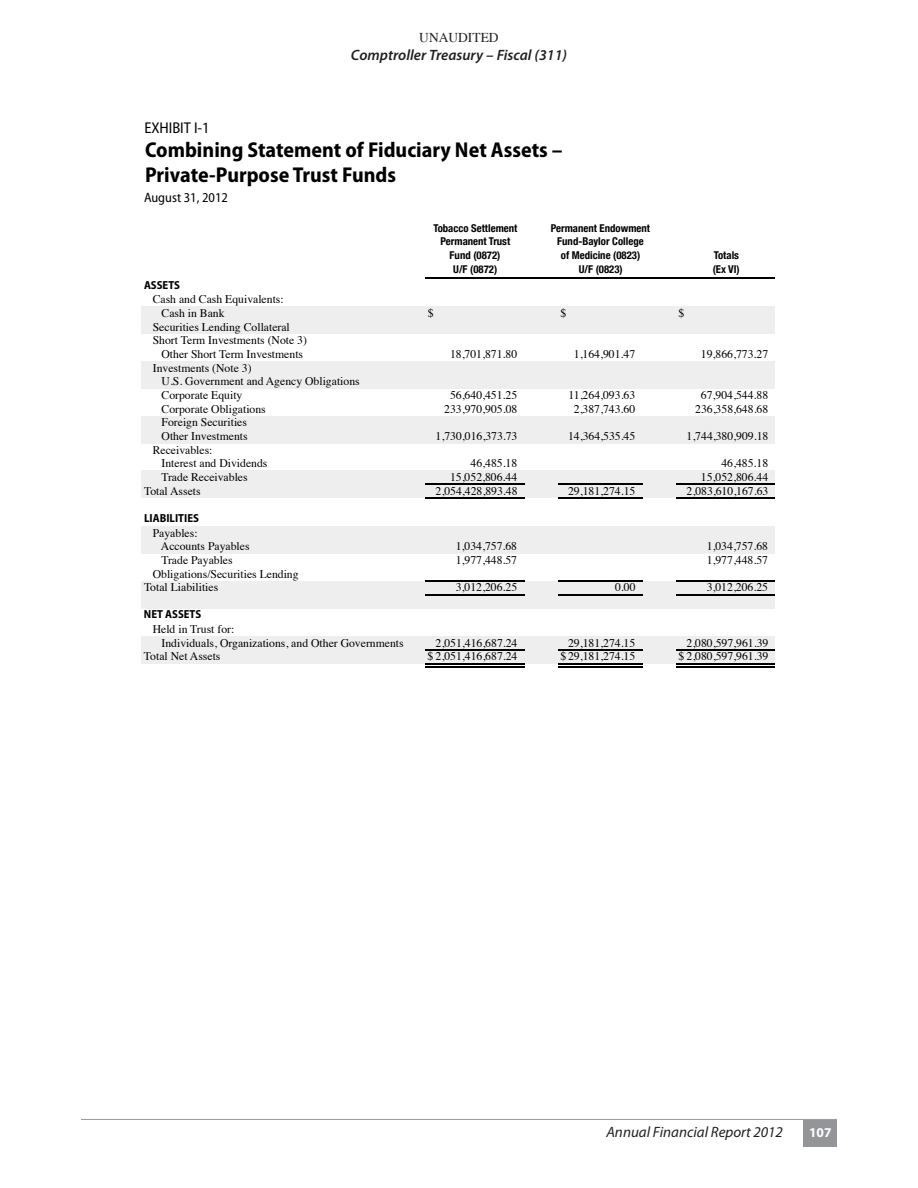
<style>
.page{position:relative;width:918px;height:1188px;background:#fff}
.page>*{position:absolute;margin:0;border:0;box-sizing:border-box;transform-origin:0 0}
.t1{font:700 semi-condensed 21.6px/24.5px "Myriad Pro";color:#000}
.t2{font:semi-condensed 15.75px "Myriad Pro";color:#000}
.t3{font:italic 600 15px "Myriad Pro";color:#231f20}
.t4{font:italic 15px "Myriad Pro";color:#231f20}
.t5{font:semi-condensed 13.5px "Myriad Pro";color:#000}
.t6{font:13.5px "Times";color:#231f20}
.t7{font:700 13.5px "Myriad Pro";color:#fff}
.t8{font:11.7px/13.6px "Times";color:#000}
.t9{font:700 semi-condensed 11.7px/14.7px "Myriad Pro";color:#000;text-align:right}
.t10{font:700 condensed 10.8px "Helvetica Neue";color:#000}
.s1{font-family:"Myriad Pro";font-weight:700;font-stretch:semi-condensed}
.s2{font-family:"Times";font-weight:400;font-stretch:normal}
</style>
<div class="page">
<div style="left:803px;top:1120px;width:34px;height:27px;background:#939598"></div>
<hr style="left:81px;top:1119px;width:756px;height:1px;background:#939598">
<div style="left:141px;top:306px;width:634px;height:28px;background:#eee"></div>
<div style="left:141px;top:361px;width:634px;height:28px;background:#eee"></div>
<div style="left:141px;top:416px;width:634px;height:28px;background:#eee"></div>
<div style="left:141px;top:471px;width:634px;height:27px;background:#eee"></div>
<div style="left:141px;top:526px;width:634px;height:28px;background:#eee"></div>
<div style="left:141px;top:581px;width:634px;height:27px;background:#eee"></div>
<div style="left:141px;top:636px;width:634px;height:28px;background:#eee"></div>
<hr style="left:425px;top:484px;width:99px;height:1px;background:#000">
<hr style="left:558px;top:484px;width:84px;height:1px;background:#000">
<hr style="left:425px;top:498px;width:99px;height:1px;background:#000">
<hr style="left:558px;top:498px;width:84px;height:1px;background:#000">
<hr style="left:425px;top:580px;width:99px;height:1px;background:#000">
<hr style="left:558px;top:580px;width:84px;height:1px;background:#000">
<hr style="left:425px;top:594px;width:99px;height:1px;background:#000">
<hr style="left:558px;top:594px;width:84px;height:1px;background:#000">
<hr style="left:425px;top:649px;width:99px;height:2px;background:#000">
<hr style="left:558px;top:649px;width:84px;height:2px;background:#000">
<hr style="left:425px;top:663px;width:99px;height:1px;background:#000">
<hr style="left:558px;top:663px;width:84px;height:1px;background:#000">
<hr style="left:425px;top:667px;width:99px;height:1px;background:#000">
<hr style="left:558px;top:667px;width:84px;height:1px;background:#000">
<hr style="left:425px;top:278px;width:350px;height:1px;background:#000">
<hr style="left:676px;top:484px;width:99px;height:1px;background:#000">
<hr style="left:676px;top:498px;width:99px;height:1px;background:#000">
<hr style="left:676px;top:580px;width:99px;height:1px;background:#000">
<hr style="left:676px;top:594px;width:99px;height:1px;background:#000">
<hr style="left:676px;top:649px;width:99px;height:2px;background:#000">
<hr style="left:676px;top:663px;width:99px;height:1px;background:#000">
<hr style="left:676px;top:667px;width:99px;height:1px;background:#000">
<p class="t6" style="left:419px;top:25px;width:81px">UNAUDITED</p>
<p class="t3" style="left:351px;top:47px;width:217px">Comptroller Treasury – Fiscal (311)</p>
<p class="t2" style="left:144px;top:119px;width:67px">EXHIBIT I-1</p>
<p class="t1" style="left:145px;top:138px;width:419px">Combining Statement of Fiduciary Net Assets –<br>Private-Purpose Trust Funds</p>
<p class="t5" style="left:144px;top:190px;width:85px">August 31, 2012</p>
<p class="t10" style="left:433px;top:219px;width:86px">Tobacco Settlement</p>
<p class="t10" style="left:551px;top:219px;width:101px">Permanent Endowment</p>
<p class="t10" style="left:441px;top:233px;width:71px">Permanent Trust</p>
<p class="t10" style="left:557px;top:233px;width:88px">Fund-Baylor College</p>
<p class="t10" style="left:450px;top:246px;width:52px">Fund (0872)</p>
<p class="t10" style="left:561px;top:246px;width:81px">of Medicine (0823)</p>
<p class="t10" style="left:714px;top:246px;width:27px">Totals</p>
<p class="t10" style="left:453px;top:260px;width:45px">U/F (0872)</p>
<p class="t10" style="left:579px;top:260px;width:45px">U/F (0823)</p>
<p class="t10" style="left:713px;top:260px;width:29px">(Ex VI)</p>
<p class="t8" style="left:153px;top:276px;width:132px;line-height:14.7px;text-indent:-9px"><span class="s1">ASSETS<br></span>Cash and Cash Equivalents:</p>
<p class="t8" style="left:162px;top:305px;width:65px">Cash in Bank</p>
<p class="t8" style="left:428px;top:305px;width:7px">$</p>
<p class="t8" style="left:561px;top:305px;width:7px">$</p>
<p class="t8" style="left:679px;top:305px;width:7px">$</p>
<p class="t8" style="left:153px;top:319px;width:139px">Securities Lending Collateral</p>
<p class="t8" style="left:153px;top:333px;width:156px">Short Term Investments (Note 3)</p>
<p class="t8" style="left:162px;top:346px;width:143px">Other Short Term Investments</p>
<p class="t8" style="left:450px;top:346px;width:69px">18,701,871.80</p>
<p class="t8" style="left:574px;top:346px;width:63px">1,164,901.47</p>
<p class="t8" style="left:701px;top:346px;width:69px">19,866,773.27</p>
<p class="t8" style="left:162px;top:360px;width:200px;text-indent:-9px">Investments (Note 3)<br>U.S. Government and Agency Obligations<br>Corporate Equity</p>
<p class="t8" style="left:450px;top:387px;width:69px">56,640,451.25</p>
<p class="t8" style="left:568px;top:387px;width:68px">11,264,093.63</p>
<p class="t8" style="left:701px;top:387px;width:69px">67,904,544.88</p>
<p class="t8" style="left:162px;top:401px;width:106px">Corporate Obligations</p>
<p class="t8" style="left:444px;top:401px;width:75px">233,970,905.08</p>
<p class="t8" style="left:574px;top:401px;width:63px">2,387,743.60</p>
<p class="t8" style="left:695px;top:401px;width:75px">236,358,648.68</p>
<p class="t8" style="left:162px;top:415px;width:88px">Foreign Securities<br>Other Investments</p>
<p class="t8" style="left:436px;top:428px;width:83px">1,730,016,373.73</p>
<p class="t8" style="left:568px;top:428px;width:69px">14,364,535.45</p>
<p class="t8" style="left:687px;top:428px;width:83px">1,744,380,909.18</p>
<p class="t8" style="left:162px;top:442px;width:107px;text-indent:-9px">Receivables:<br>Interest and Dividends</p>
<p class="t8" style="left:471px;top:456px;width:48px">46,485.18</p>
<p class="t8" style="left:721px;top:456px;width:48px">46,485.18</p>
<p class="t8" style="left:161px;top:469px;width:88px">Trade Receivables</p>
<p class="t8" style="left:450px;top:469px;width:69px">15,052,806.44</p>
<p class="t8" style="left:701px;top:469px;width:69px">15,052,806.44</p>
<p class="t8" style="left:144px;top:483px;width:58px">Total Assets</p>
<p class="t8" style="left:436px;top:483px;width:83px">2,054,428,893.48</p>
<p class="t8" style="left:568px;top:483px;width:69px">29,181,274.15</p>
<p class="t8" style="left:687px;top:483px;width:83px">2,083,610,167.63</p>
<p class="t9" style="left:144px;top:511px;width:56px">LIABILITIES<br><span class="s2">Payables:</span></p>
<p class="t8" style="left:161px;top:539px;width:90px">Accounts Payables</p>
<p class="t8" style="left:456px;top:539px;width:63px">1,034,757.68</p>
<p class="t8" style="left:707px;top:539px;width:63px">1,034,757.68</p>
<p class="t8" style="left:161px;top:552px;width:73px">Trade Payables</p>
<p class="t8" style="left:456px;top:552px;width:63px">1,977,448.57</p>
<p class="t8" style="left:707px;top:552px;width:63px">1,977,448.57</p>
<p class="t8" style="left:144px;top:566px;width:156px;text-indent:9px">Obligations/Securities Lending<br>Total Liabilities</p>
<p class="t8" style="left:456px;top:580px;width:63px">3,012,206.25</p>
<p class="t8" style="left:615px;top:580px;width:22px">0.00</p>
<p class="t8" style="left:707px;top:580px;width:63px">3,012,206.25</p>
<p class="t8" style="left:153px;top:606px;width:83px;line-height:14.7px;text-indent:-9px"><span class="s1">NET ASSETS<br></span>Held in Trust for:</p>
<p class="t8" style="left:162px;top:635px;width:244px">Individuals, Organizations, and Other Governments</p>
<p class="t8" style="left:436px;top:635px;width:83px">2,051,416,687.24</p>
<p class="t8" style="left:568px;top:635px;width:69px">29,181,274.15</p>
<p class="t8" style="left:686px;top:635px;width:83px">2,080,597,961.39</p>
<p class="t8" style="left:144px;top:649px;width:78px">Total Net Assets</p>
<p class="t8" style="left:428px;top:649px;width:91px">$ 2,051,416,687.24</p>
<p class="t8" style="left:560px;top:649px;width:76px">$ 29,181,274.15</p>
<p class="t8" style="left:679px;top:649px;width:91px">$ 2,080,597,961.39</p>
<p class="t4" style="left:606px;top:1124px;width:178px">Annual Financial Report 2012</p>
<p class="t7" style="left:809px;top:1125px;width:24px">107</p>
</div>
